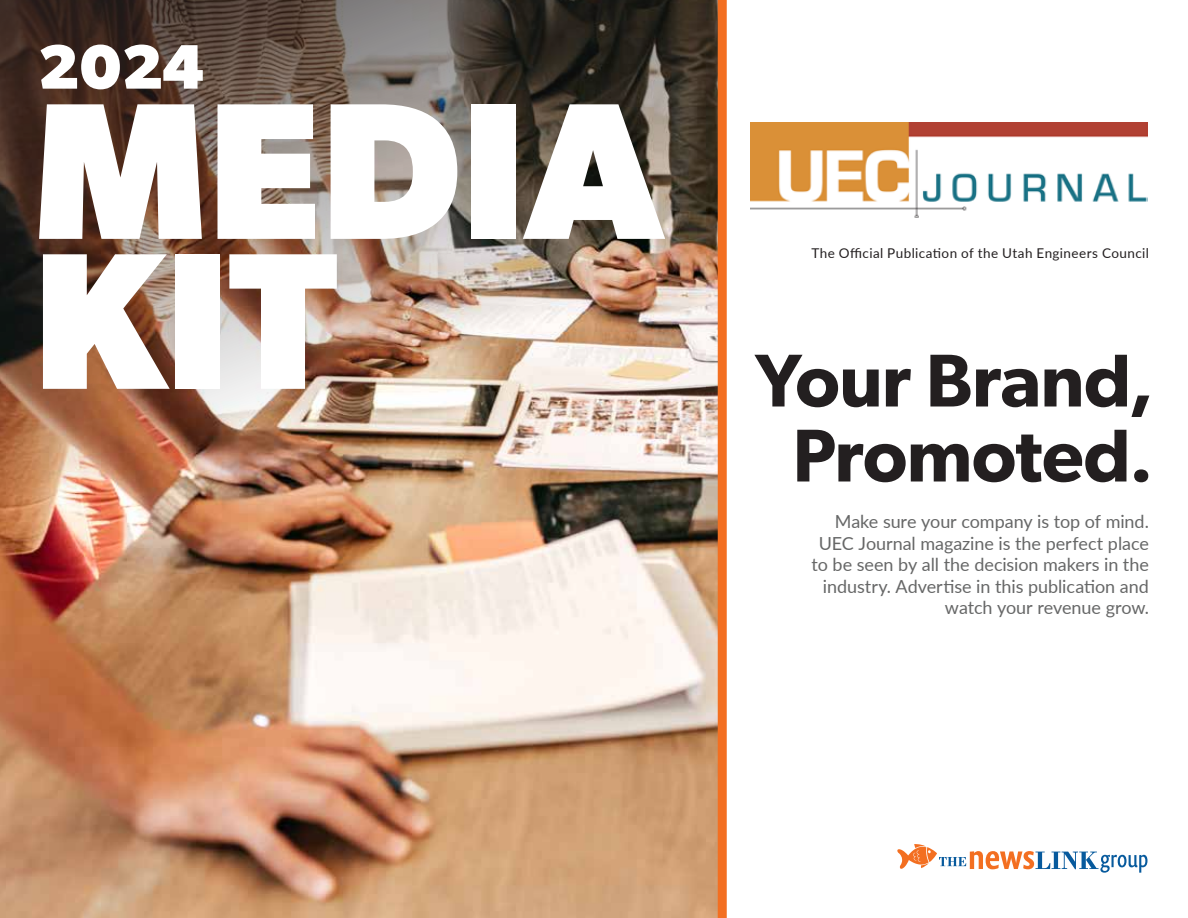
<style>
.page{position:relative;width:1188px;height:918px;background:#fff}
.page>*{position:absolute;margin:0;border:0;box-sizing:border-box;transform-origin:0 0}
.t1{font:700 195px/150px "Gibson";color:#fff}
.t2{font:600 75px/75px "Gibson";letter-spacing:-.01em;color:#231f20;text-align:center}
.t3{font:700 63px "Gibson";color:#fff}
.t4{font:18px/21.6px "Lato";letter-spacing:-.005em;color:#666767;text-align:right}
.t5{font:13.5px "Lato";letter-spacing:.03em;color:#231f20}
</style>
<div class="page">
<img style="left:0;top:0;width:727px;height:918px">
<svg style="left:897px;top:844px;width:251px;height:29px"></svg>
<img style="left:751px;top:122px;width:397px;height:96px">
<h3 class="t3" style="left:38px;top:29px;width:168px">2024</h3>
<h1 class="t1" style="left:33px;top:92px;width:632px">MEDIA<br>KIT</h1>
<p class="t5" style="left:811px;top:244px;width:339px">The Official Publication of the Utah Engineers Council</p>
<h2 class="t2" style="left:755px;top:341px;width:400px">Your Brand,<br>Promoted.</h2>
<p class="t4" style="left:812px;top:510px;width:339px">Make sure your company is top of mind.<br>UEC Journal magazine is the perfect place to be seen by all the decision makers in the industry. Advertise in this publication and watch your revenue grow.</p>
</div>
